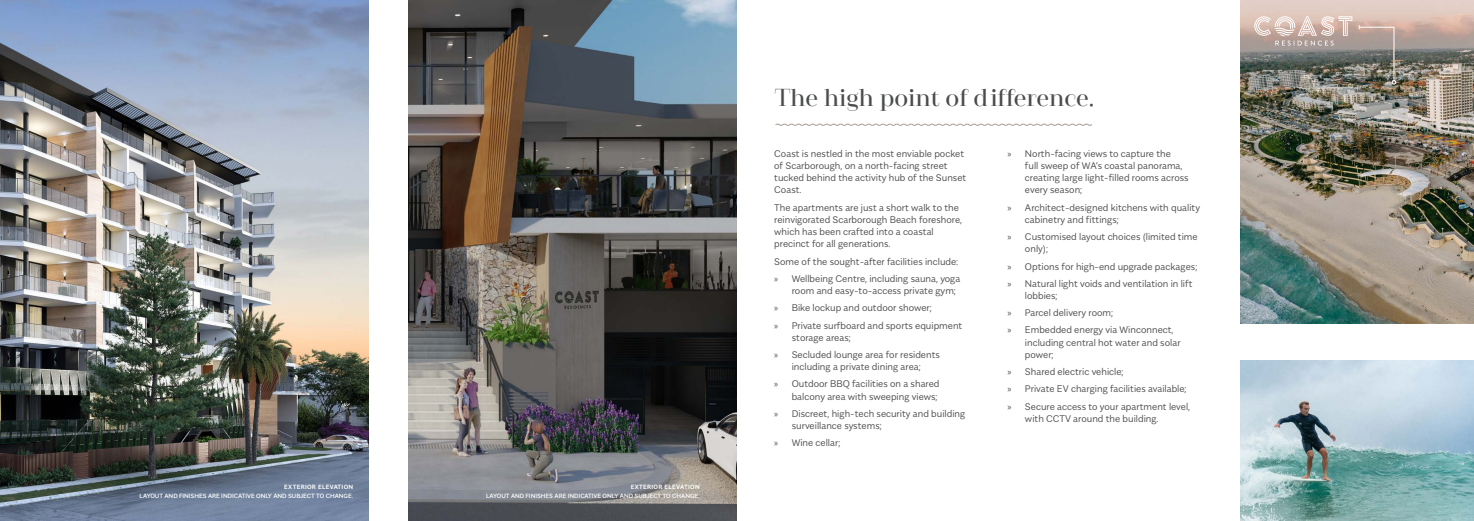
<style>
.page{position:relative;width:1474px;height:521px;background:#fff}
.page>*{position:absolute;margin:0;border:0;box-sizing:border-box;transform-origin:0 0}
.t1{font:600 24.5px "Camila";color:#4b4c4d}
.t2{font:300 9.62px/12.2px "Alergia Normal";color:#4b4c4d}
.t3{font:500 6.12px "Alergia Normal";color:#fff}
.t4{font:600 6.12px "Alergia Normal";letter-spacing:.05em;color:#fff}
.s1{font-family:"Myriad Pro";font-weight:400}
</style>
<div class="page">
<img style="left:1240px;top:361px;width:233px;height:160px">
<img style="left:0;top:0;width:368px;height:521px">
<img style="left:408px;top:0;width:329px;height:521px">
<img style="left:1240px;top:0;width:233px;height:323px">
<svg style="left:1254px;top:16px;width:98px;height:30px;background:#cebab3"></svg>
<hr style="left:1359px;top:27px;width:35px;height:1px;background:#fff">
<hr style="left:1393px;top:27px;width:1px;height:54px;background:#fff">
<svg style="left:1391px;top:80px;width:5px;height:4px"></svg>
<svg style="left:775px;top:123px;width:317px;height:3px"></svg>
<p class="t4" style="left:284px;top:482px;width:70px">EXTERIOR ELEVATION</p>
<p class="t3" style="left:140px;top:491px;width:215px">LAYOUT AND FINISHES ARE INDICATIVE ONLY AND SUBJECT TO CHANGE.</p>
<p class="t4" style="left:631px;top:482px;width:70px">EXTERIOR ELEVATION</p>
<p class="t3" style="left:486px;top:491px;width:215px">LAYOUT AND FINISHES ARE INDICATIVE ONLY AND SUBJECT TO CHANGE.</p>
<h1 class="t1" style="left:775px;top:84px;width:321px">The high point of difference.</h1>
<p class="t2" style="left:774px;top:146px;width:194px">Coast is nestled in the most enviable pocket of Scarborough, on a north-facing street tucked behind the activity hub of the Sunset Coast.</p>
<p class="t2" style="left:774px;top:200px;width:189px">The apartments are just a short walk to the reinvigorated Scarborough Beach foreshore, which has been crafted into a coastal precinct for all generations.</p>
<p class="t2" style="left:774px;top:252px;width:188px;line-height:17.2px">Some of the sought-after facilities include: <span class="s1">»</span> Wellbeing Centre, including sauna, yoga</p>
<p class="t2" style="left:774px;top:281px;width:190px;line-height:17.2px;text-indent:17px">room and easy-to-access private gym;<br><span class="s1">»</span> Bike lockup and outdoor shower;<br><span class="s1">»</span> Private surfboard and sports equipment</p>
<p class="t2" style="left:774px;top:328px;width:167px;line-height:17.2px;text-indent:17px">storage areas;<br><span class="s1">»</span> Secluded lounge area for residents</p>
<p class="t2" style="left:774px;top:357px;width:167px;line-height:17.2px;text-align:center">including a private dining area;<br><span class="s1">»</span> Outdoor BBQ facilities on a shared</p>
<p class="t2" style="left:774px;top:387px;width:193px;line-height:17.2px;text-indent:17px">balcony area with sweeping views;<br><span class="s1">»</span> Discreet, high-tech security and building</p>
<p class="t2" style="left:774px;top:416px;width:109px;line-height:17.2px;text-indent:17px">surveillance systems; <span class="s1">»</span> Wine cellar;</p>
<p class="t2" style="left:1025px;top:146px;width:165px;text-indent:-17px"><span class="s1">»</span> North-facing views to capture the<br>full sweep of WA’s coastal panorama, creating large light-filled rooms across every season;</p>
<p class="t2" style="left:1025px;top:200px;width:177px;text-indent:-17px"><span class="s1">»</span> Architect-designed kitchens with quality cabinetry and fittings;</p>
<p class="t2" style="left:1025px;top:230px;width:174px;text-indent:-17px"><span class="s1">»</span> Customised layout choices (limited time only);</p>
<p class="t2" style="left:1007px;top:257px;width:191px;line-height:17.2px"><span class="s1">»</span> Options for high-end upgrade packages; <span class="s1">»</span> Natural light voids and ventilation in lift</p>
<p class="t2" style="left:1007px;top:286px;width:168px;line-height:17.2px;text-indent:17px">lobbies;<br><span class="s1">»</span> Parcel delivery room;<br><span class="s1">»</span> Embedded energy via Winconnect,</p>
<p class="t2" style="left:1025px;top:335px;width:157px">including central hot water and solar power;</p>
<p class="t2" style="left:1007px;top:362px;width:184px;line-height:17.2px"><span class="s1">»</span> Shared electric vehicle;<br><span class="s1">»</span> Private EV charging facilities available; <span class="s1">»</span> Secure access to your apartment level,</p>
<p class="t2" style="left:1025px;top:411px;width:135px">with CCTV around the building.</p>
</div>
